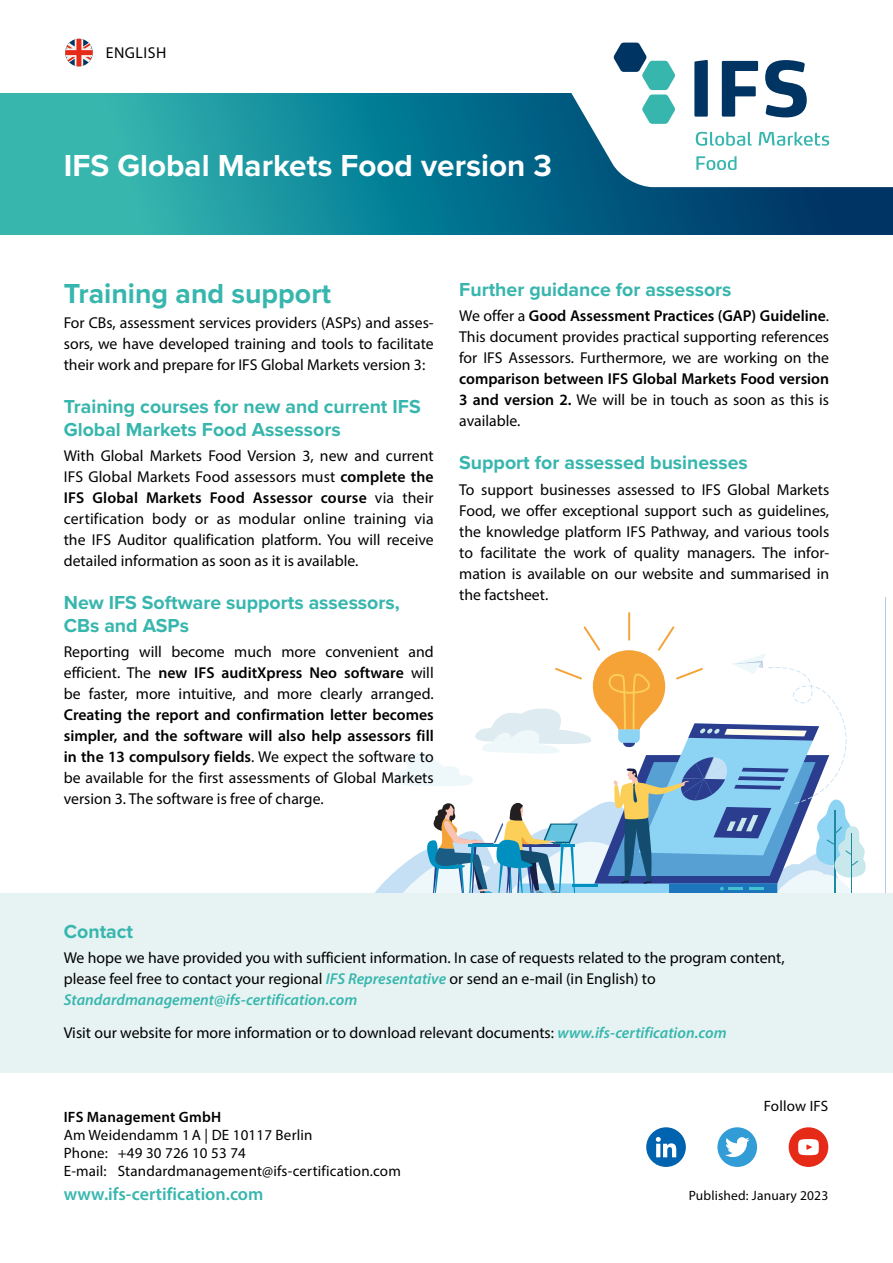
<style>
.page{position:relative;width:893px;height:1263px;background:#fff}
.page>*{position:absolute;margin:0;border:0;box-sizing:border-box;transform-origin:0 0}
.t1{font:700 31.5px "Proxima Nova";color:#fff}
.t2{font:700 28.5px "Proxima Nova";color:#37b6ae}
.t3{font:700 19.5px/22.5px "Proxima Nova";color:#37b6ae}
.t4{font:600 18px "Myriad Pro";color:#37b6ae}
.t5{font:15.75px/21px "Myriad Pro";color:#000;text-align:justify}
.t6{font:600 15.75px/21px "Myriad Pro";color:#000;text-align:justify}
.t7{font:15.75px "Myriad Pro";letter-spacing:.03em;color:#000}
.t8{font:15px/18px "Myriad Pro";letter-spacing:.01em;color:#000}
.t9{font:600 15px "Myriad Pro";letter-spacing:.01em;color:#000}
.t10{font:13.5px "Myriad Pro";letter-spacing:.01em;color:#000}
.s1{font-weight:600}
.s2{font-weight:400}
.s3{font-weight:600;font-style:italic;color:#37b6ae}
</style>
<div class="page">
<svg style="left:0;top:94px;width:893px;height:141px;background:#168697"></svg>
<svg style="left:65px;top:38px;width:28px;height:29px"></svg>
<svg style="left:531px;top:42px;width:362px;height:145px"></svg>
<svg style="left:694px;top:60px;width:113px;height:57px"></svg>
<svg style="left:614px;top:43px;width:61px;height:81px"></svg>
<svg style="left:696px;top:156px;width:40px;height:14px"></svg>
<svg style="left:696px;top:132px;width:133px;height:14px"></svg>
<hr style="left:885px;top:597px;width:1px;height:317px;background:#aecae7">
<hr style="left:628px;top:612px;width:2px;height:29px;background:#f5a237">
<svg style="left:375px;top:626px;width:491px;height:267px"></svg>
<div style="left:0;top:893px;width:893px;height:179px;background:#e6f3f2"></div>
<div style="left:646px;top:1127px;width:40px;height:40px;background:#0063af;border-radius:50%"></div>
<svg style="left:656px;top:1137px;width:20px;height:20px"></svg>
<div style="left:717px;top:1127px;width:40px;height:40px;background:#329cd7;border-radius:50%"></div>
<svg style="left:725px;top:1137px;width:24px;height:20px"></svg>
<div style="left:789px;top:1127px;width:39px;height:40px;background:#e52a18;border-radius:50%"></div>
<div style="left:798px;top:1139px;width:21px;height:16px;background:#fff;border-radius:50%"></div>
<svg style="left:806px;top:1144px;width:6px;height:6px"></svg>
<p class="t7" style="left:106px;top:43px;width:62px">ENGLISH</p>
<h1 class="t1" style="left:64px;top:147px;width:490px">IFS Global Markets Food version 3</h1>
<h2 class="t2" style="left:64px;top:277px;width:269px">Training and support</h2>
<p class="t5" style="left:64px;top:312px;width:371px">For CBs, assessment services providers (ASPs) and asses&shy;sors, we have developed training and tools to facilitate their work and prepare for IFS Global Markets version 3:</p>
<p class="t3" style="left:64px;top:396px;width:358px">Training courses for new and current IFS<br>Global Markets Food Assessors</p>
<p class="t5" style="left:64px;top:445px;width:371px">With Global Markets Food Version 3, new and current IFS Global Markets Food assessors must <span class="s1">complete the IFS Global Markets Food Assessor course</span> via their certification body or as modular online training via the IFS Auditor qualification platform. You will receive detailed information as soon as it is available.</p>
<p class="t3" style="left:64px;top:592px;width:337px">New IFS Software supports assessors,<br>CBs and ASPs</p>
<p class="t5" style="left:64px;top:641px;width:371px">Reporting will become much more convenient and efficient. The <span class="s1">new IFS auditXpress Neo software</span> will be faster, more intuitive, and more clearly arranged.</p>
<p class="t6" style="left:64px;top:704px;width:371px">Creating the report and confirmation letter becomes simpler, and the software will also help assessors fill in the 13 compulsory fields<span class="s2">. We expect the software to be available for the first assessments of Global Markets version 3. The software is free of charge.</span></p>
<p class="t3" style="left:459px;top:279px;width:274px">Further guidance for assessors</p>
<p class="t5" style="left:459px;top:305px;width:371px">We offer a <span class="s1">Good Assessment Practices (GAP) Guideline</span>.<br>This document provides practical supporting references for IFS Assessors. Furthermore, we are working on the</p>
<p class="t6" style="left:459px;top:368px;width:371px">comparison between IFS Global Markets Food version 3 and version 2. <span class="s2">We will be in touch as soon as this is available.</span></p>
<p class="t3" style="left:459px;top:452px;width:290px">Support for assessed businesses</p>
<p class="t5" style="left:459px;top:479px;width:371px">To support businesses assessed to IFS Global Markets Food, we offer exceptional support such as guidelines, the knowledge platform IFS Pathway, and various tools to facilitate the work of quality managers. The infor&shy;mation is available on our website and summarised in the factsheet.</p>
<p class="t3" style="left:64px;top:921px;width:71px">Contact</p>
<p class="t5" style="left:64px;top:947px;width:722px;text-align:left">We hope we have provided you with sufficient information. In case of requests related to the program content, please feel free to contact your regional <span class="s3">IFS Representative</span> or send an e-mail (in English) to<br><span class="s3">Standardmanagement@ifs-certification.com</span></p>
<p class="t5" style="left:64px;top:1022px;width:664px">Visit our website for more information or to download relevant documents: <span class="s3">www.ifs-certification.com</span></p>
<p class="t9" style="left:64px;top:1107px;width:159px">IFS Management GmbH</p>
<p class="t8" style="left:64px;top:1125px;width:339px">Am Weidendamm 1A | DE 10117 Berlin<br>Phone: +49 30 726 10 53 74<br>E-mail: Standardmanagement@ifs-certification.com</p>
<p class="t4" style="left:64px;top:1183px;width:201px">www.ifs-certification.com</p>
<p class="t8" style="left:764px;top:1097px;width:66px">Follow IFS</p>
<p class="t10" style="left:689px;top:1187px;width:141px">Published: January 2023</p>
</div>
